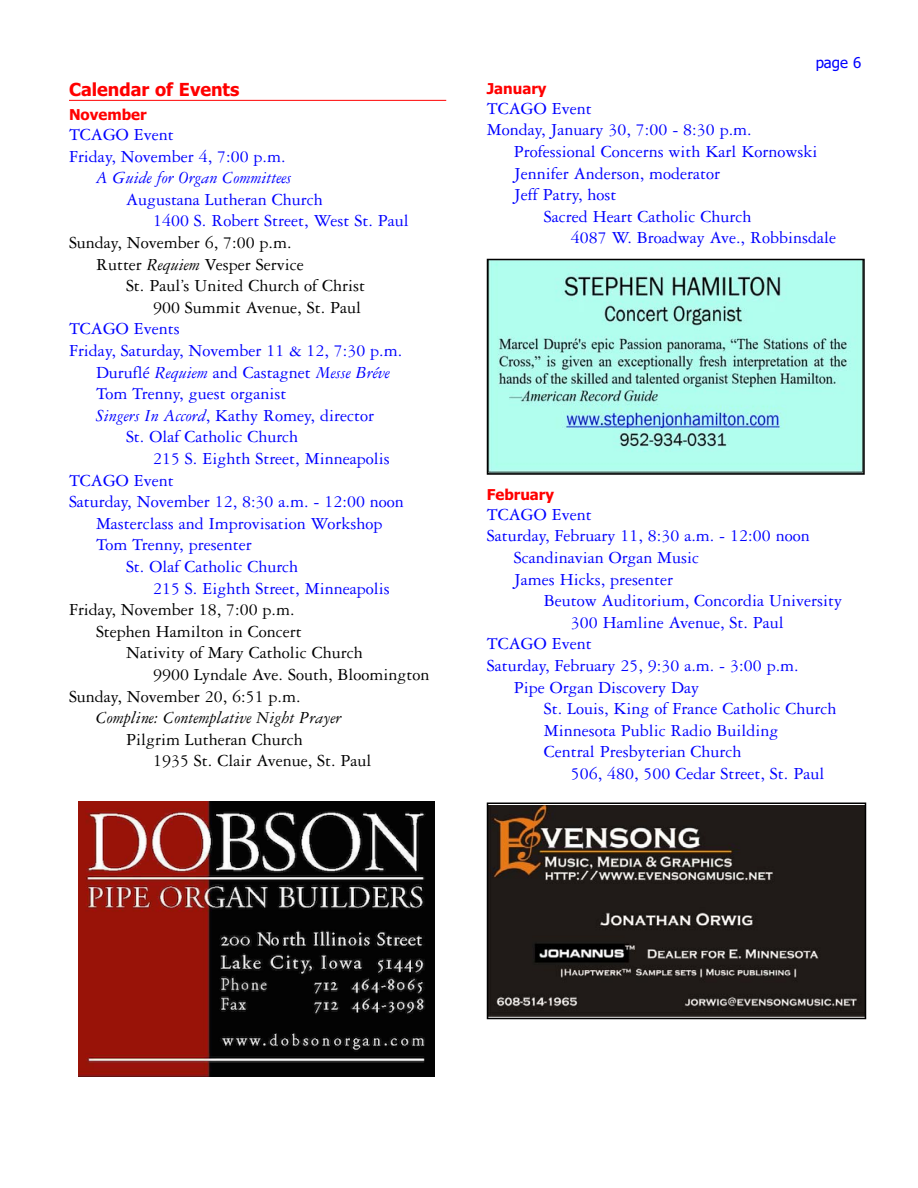
<style>
.page{position:relative;width:918px;height:1188px;background:#fff}
.page>*{position:absolute;margin:0;border:0;box-sizing:border-box;transform-origin:0 0}
.t1{font:18px/21.6px "Garamond Three";color:#00f}
.t2{font:18px/21.6px "Garamond Three";color:#000}
.t3{font:italic 18px "Garamond Three";color:#000}
.t4{font:italic 18px "Garamond Three";color:#00f}
.t5{font:700 18px "Tahoma";color:#f00}
.t6{font:700 15px "Tahoma";color:#f00}
.t7{font:15px "Tahoma";color:#00f}
.s1{font-style:italic}
</style>
<div class="page">
<hr style="left:69px;top:100px;width:377px;height:1px;background:#f00">
<img style="left:78px;top:801px;width:357px;height:276px">
<img style="left:490px;top:262px;width:372px;height:210px">
<div style="left:487px;top:259px;width:378px;height:216px;border:2px solid #000"></div>
<img style="left:490px;top:806px;width:373px;height:210px">
<div style="left:487px;top:802px;width:379px;height:217px;border:2px solid #000"></div>
<p class="t5" style="left:69px;top:83px;width:172px">Calendar of Events</p>
<p class="t6" style="left:69px;top:109px;width:79px">November</p>
<p class="t1" style="left:69px;top:125px;width:218px">TCAGO Event<br>Friday, November 4, 7:00 p.m.</p>
<p class="t4" style="left:96px;top:171px;width:197px">A Guide for Organ Committees</p>
<p class="t1" style="left:153px;top:190px;width:257px;text-indent:-27px">Augustana Lutheran Church<br>1400 S. Robert Street, West St. Paul</p>
<p class="t2" style="left:69px;top:233px;width:224px">Sunday, November 6, 7:00 p.m.</p>
<p class="t2" style="left:96px;top:255px;width:209px">Rutter <span class="s1">Requiem</span> Vesper Service</p>
<p class="t2" style="left:126px;top:277px;width:241px">St. Paul’s United Church of Christ</p>
<p class="t2" style="left:153px;top:298px;width:210px">900 Summit Avenue, St. Paul</p>
<p class="t1" style="left:69px;top:320px;width:112px">TCAGO Events</p>
<p class="t1" style="left:69px;top:341px;width:335px">Friday, Saturday, November 11 &amp; 12, 7:30 p.m.</p>
<p class="t1" style="left:96px;top:363px;width:295px">Duruflé <span class="s1">Requiem</span> and Castagnet <span class="s1">Messe Bréve</span></p>
<p class="t1" style="left:96px;top:385px;width:192px">Tom Trenny, guest organist</p>
<p class="t1" style="left:96px;top:406px;width:280px"><span class="s1">Singers In Accord</span>, Kathy Romey, director</p>
<p class="t1" style="left:126px;top:428px;width:174px">St. Olaf Catholic Church</p>
<p class="t1" style="left:153px;top:449px;width:238px">215 S. Eighth Street, Minneapolis</p>
<p class="t1" style="left:69px;top:471px;width:106px">TCAGO Event</p>
<p class="t1" style="left:69px;top:493px;width:336px">Saturday, November 12, 8:30 a.m. - 12:00 noon</p>
<p class="t1" style="left:96px;top:514px;width:288px">Masterclass and Improvisation Workshop</p>
<p class="t1" style="left:96px;top:536px;width:157px">Tom Trenny, presenter</p>
<p class="t1" style="left:126px;top:557px;width:174px">St. Olaf Catholic Church</p>
<p class="t1" style="left:153px;top:579px;width:238px">215 S. Eighth Street, Minneapolis</p>
<p class="t2" style="left:69px;top:601px;width:227px">Friday, November 18, 7:00 p.m.</p>
<p class="t2" style="left:96px;top:622px;width:207px">Stephen Hamilton in Concert</p>
<p class="t2" style="left:126px;top:644px;width:238px">Nativity of Mary Catholic Church</p>
<p class="t2" style="left:153px;top:665px;width:278px">9900 Lyndale Ave. South, Bloomington</p>
<p class="t2" style="left:69px;top:687px;width:233px">Sunday, November 20, 6:51 p.m.</p>
<p class="t3" style="left:96px;top:711px;width:247px">Compline: Contemplative Night Prayer</p>
<p class="t2" style="left:153px;top:730px;width:220px;text-indent:-27px">Pilgrim Lutheran Church<br>1935 St. Clair Avenue, St. Paul</p>
<p class="t7" style="left:816px;top:55px;width:47px">page 6</p>
<p class="t6" style="left:487px;top:83px;width:61px">January</p>
<p class="t1" style="left:487px;top:99px;width:106px">TCAGO Event</p>
<p class="t1" style="left:487px;top:121px;width:267px">Monday, January 30, 7:00 - 8:30 p.m.</p>
<p class="t1" style="left:514px;top:142px;width:305px">Professional Concerns with Karl Kornowski</p>
<p class="t1" style="left:514px;top:164px;width:208px">Jennifer Anderson, moderator</p>
<p class="t1" style="left:514px;top:186px;width:104px">Jeff Patry, host</p>
<p class="t1" style="left:544px;top:207px;width:209px">Sacred Heart Catholic Church</p>
<p class="t1" style="left:571px;top:229px;width:267px">4087 W. Broadway Ave., Robbinsdale</p>
<p class="t6" style="left:487px;top:488px;width:69px">February</p>
<p class="t1" style="left:487px;top:505px;width:106px">TCAGO Event</p>
<p class="t1" style="left:487px;top:527px;width:324px">Saturday, February 11, 8:30 a.m. - 12:00 noon</p>
<p class="t1" style="left:514px;top:548px;width:187px">Scandinavian Organ Music</p>
<p class="t1" style="left:514px;top:570px;width:161px">James Hicks, presenter</p>
<p class="t1" style="left:544px;top:591px;width:300px">Beutow Auditorium, Concordia University</p>
<p class="t1" style="left:571px;top:613px;width:215px">300 Hamline Avenue, St. Paul</p>
<p class="t1" style="left:487px;top:635px;width:106px">TCAGO Event</p>
<p class="t1" style="left:487px;top:656px;width:313px">Saturday, February 25, 9:30 a.m. - 3:00 p.m.</p>
<p class="t1" style="left:514px;top:678px;width:187px">Pipe Organ Discovery Day</p>
<p class="t1" style="left:544px;top:699px;width:294px">St. Louis, King of France Catholic Church</p>
<p class="t1" style="left:544px;top:721px;width:236px">Minnesota Public Radio Building</p>
<p class="t1" style="left:544px;top:743px;width:199px">Central Presbyterian Church</p>
<p class="t1" style="left:571px;top:764px;width:255px">506, 480, 500 Cedar Street, St. Paul</p>
</div>
